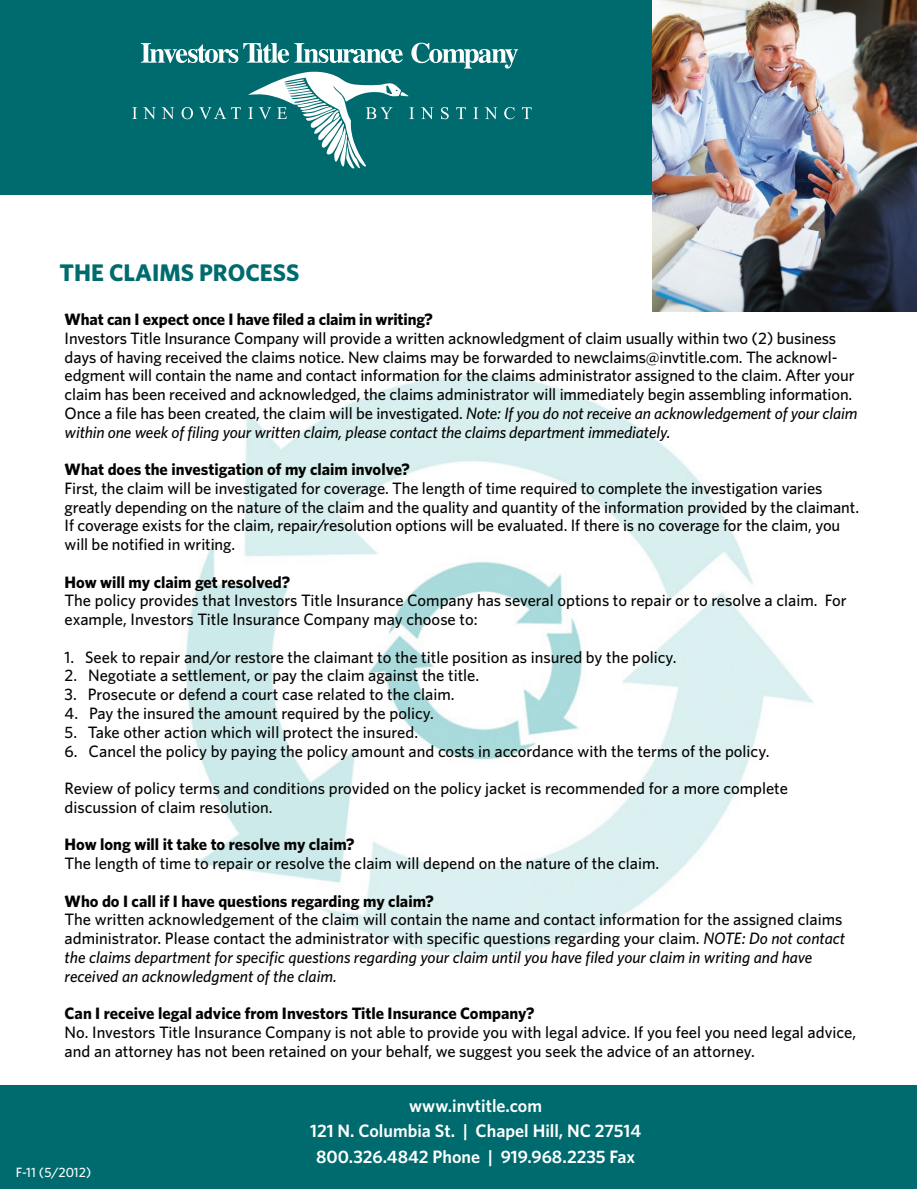
<style>
.page{position:relative;width:917px;height:1189px;background:#fff}
.page>*{position:absolute;margin:0;border:0;box-sizing:border-box;transform-origin:0 0}
.t1{font:700 24px "Whitney";color:#006b6e}
.t2{font:600 18px/25.5px "Whitney";color:#fff;text-align:center}
.t3{font:500 16.5px/18.8px "Whitney";letter-spacing:-.005em;color:#040503}
.t4{font:700 16.5px "Whitney";color:#040503}
.t5{font:500 13.5px "Whitney";color:#fff}
.s1{font-style:italic}
</style>
<div class="page">
<img style="left:186px;top:375px;width:627px;height:580px">
<div style="left:0;top:1085px;width:917px;height:103px;background:#006b6e"></div>
<div style="left:0;top:0;width:917px;height:194px;background:#006b6e"></div>
<svg style="left:132px;top:43px;width:400px;height:126px"></svg>
<img style="left:653px;top:0;width:264px;height:311px">
<h1 class="t1" style="left:60px;top:258px;width:241px">THE CLAIMS PROCESS</h1>
<p class="t4" style="left:65px;top:309px;width:370px">What can I expect once I have filed a claim in writing?</p>
<p class="t3" style="left:65px;top:328px;width:794px">Investors Title Insurance Company will provide a written acknowledgment of claim usually within two (2) business days of having received the claims notice. New claims may be forwarded to newclaims@invtitle.com. The acknowl&shy;edgment will contain the name and contact information for the claims administrator assigned to the claim. After your claim has been received and acknowledged, the claims administrator will immediately begin assembling information.<br>Once a file has been created, the claim will be investigated. <span class="s1">Note: If you do not receive an acknowledgement of your claim within one week of filing your written claim, please contact the claims department immediately.</span></p>
<p class="t4" style="left:65px;top:459px;width:347px">What does the investigation of my claim involve?</p>
<p class="t3" style="left:65px;top:478px;width:796px">First, the claim will be investigated for coverage. The length of time required to complete the investigation varies greatly depending on the nature of the claim and the quality and quantity of the information provided by the claimant.<br>If coverage exists for the claim, repair/resolution options will be evaluated. If there is no coverage for the claim, you will be notified in writing.</p>
<p class="t4" style="left:65px;top:571px;width:227px">How will my claim get resolved?</p>
<p class="t3" style="left:65px;top:590px;width:783px">The policy provides that Investors Title Insurance Company has several options to repair or to resolve a claim. For example, Investors Title Insurance Company may choose to:</p>
<p class="t3" style="left:65px;top:647px;width:613px">1. Seek to repair and/or restore the claimant to the title position as insured by the policy.</p>
<p class="t3" style="left:65px;top:665px;width:416px">2. Negotiate a settlement, or pay the claim against the title.</p>
<p class="t3" style="left:65px;top:684px;width:391px">3. Prosecute or defend a court case related to the claim.</p>
<p class="t3" style="left:65px;top:703px;width:371px">4. Pay the insured the amount required by the policy.</p>
<p class="t3" style="left:65px;top:722px;width:355px">5. Take other action which will protect the insured.</p>
<p class="t3" style="left:65px;top:740px;width:706px">6. Cancel the policy by paying the policy amount and costs in accordance with the terms of the policy.</p>
<p class="t3" style="left:65px;top:778px;width:725px">Review of policy terms and conditions provided on the policy jacket is recommended for a more complete discussion of claim resolution.</p>
<p class="t4" style="left:65px;top:834px;width:291px">How long will it take to resolve my claim?</p>
<p class="t3" style="left:65px;top:853px;width:596px">The length of time to repair or resolve the claim will depend on the nature of the claim.</p>
<p class="t4" style="left:65px;top:890px;width:371px">Who do I call if I have questions regarding my claim?</p>
<p class="t3" style="left:65px;top:909px;width:782px">The written acknowledgement of the claim will contain the name and contact information for the assigned claims administrator. Please contact the administrator with specific questions regarding your claim. <span class="s1">NOTE: Do not contact the claims department for specific questions regarding your claim until you have filed your claim in writing and have received an acknowledgment of the claim.</span></p>
<p class="t4" style="left:65px;top:1003px;width:471px">Can I receive legal advice from Investors Title Insurance Company?</p>
<p class="t3" style="left:65px;top:1021px;width:793px">No. Investors Title Insurance Company is not able to provide you with legal advice. If you feel you need legal advice, and an attorney has not been retained on your behalf, we suggest you seek the advice of an attorney.</p>
<p class="t5" style="left:16px;top:1163px;width:77px">F-11 (5/2012)</p>
<p class="t2" style="left:310px;top:1091px;width:332px">www.invtitle.com<br>121 N. Columbia St. | Chapel Hill, NC 27514<br>800.326.4842 Phone | 919.968.2235 Fax</p>
</div>
